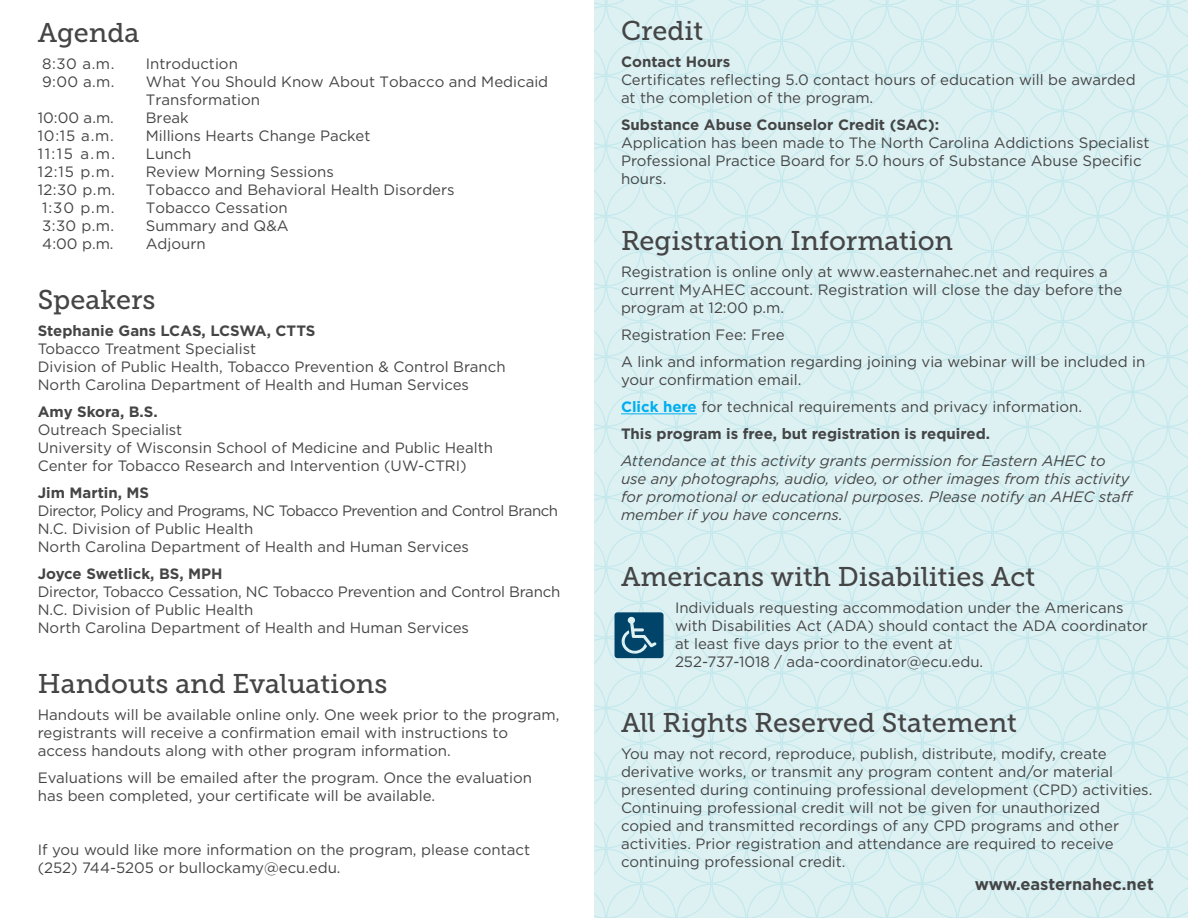
<style>
.page{position:relative;width:1188px;height:918px;background:#fff}
.page>*{position:absolute;margin:0;border:0;box-sizing:border-box;transform-origin:0 0}
.t1{font:27px "Museo Slab 500";color:#454546}
.t2{font:700 16.5px "Gotham";letter-spacing:-.01em;color:#454546}
.t3{font:15px/18px "Gotham";color:#454546}
.t4{font:italic 15px/18px "Gotham";color:#454546}
.t5{font:15px/18px "Gotham";color:#444}
.t6{font:700 15px "Gotham";color:#454546}
.s1{font-weight:700;color:#00aeef}
.s2{font-weight:700;color:#454546}
</style>
<div class="page">
<svg style="left:594px;top:0;width:594px;height:918px;background:#daeff2"></svg>
<hr style="left:621px;top:413px;width:76px;height:1px;background:#00aeef">
<svg style="left:615px;top:612px;width:49px;height:46px;background:#236080"></svg>
<h1 class="t1" style="left:38px;top:17px;width:103px">Agenda</h1>
<p class="t3" style="left:42px;top:54px;width:74px">8:30 a.m.</p>
<p class="t3" style="left:146px;top:54px;width:94px">Introduction</p>
<p class="t3" style="left:42px;top:72px;width:74px">9:00 a.m.</p>
<p class="t3" style="left:146px;top:72px;width:404px">What You Should Know About Tobacco and Medicaid<br>Transformation</p>
<p class="t3" style="left:38px;top:108px;width:78px">10:00 a.m.</p>
<p class="t3" style="left:146px;top:108px;width:45px">Break</p>
<p class="t3" style="left:38px;top:126px;width:77px">10:15 a.m.</p>
<p class="t3" style="left:146px;top:126px;width:226px">Millions Hearts Change Packet</p>
<p class="t3" style="left:38px;top:144px;width:79px">11:15 a.m.</p>
<p class="t3" style="left:146px;top:144px;width:47px">Lunch</p>
<p class="t3" style="left:38px;top:162px;width:78px">12:15 p.m.</p>
<p class="t3" style="left:146px;top:162px;width:190px">Review Morning Sessions</p>
<p class="t3" style="left:38px;top:180px;width:79px">12:30 p.m.</p>
<p class="t3" style="left:146px;top:180px;width:310px">Tobacco and Behavioral Health Disorders</p>
<p class="t3" style="left:42px;top:198px;width:74px">1:30 p.m.</p>
<p class="t3" style="left:146px;top:198px;width:143px">Tobacco Cessation</p>
<p class="t3" style="left:42px;top:216px;width:73px">3:30 p.m.</p>
<p class="t3" style="left:146px;top:216px;width:144px">Summary and Q&amp;A</p>
<p class="t3" style="left:42px;top:234px;width:73px">4:00 p.m.</p>
<p class="t3" style="left:146px;top:234px;width:61px">Adjourn</p>
<h1 class="t1" style="left:38px;top:284px;width:119px">Speakers</h1>
<p class="t6" style="left:38px;top:321px;width:279px">Stephanie Gans LCAS, LCSWA, CTTS</p>
<p class="t3" style="left:38px;top:339px;width:469px">Tobacco Treatment Specialist<br>Division of Public Health, Tobacco Prevention &amp; Control Branch<br>North Carolina Department of Health and Human Services</p>
<p class="t6" style="left:38px;top:402px;width:122px">Amy Skora, B.S.</p>
<p class="t3" style="left:38px;top:420px;width:457px">Outreach Specialist<br>University of Wisconsin School of Medicine and Public Health<br>Center for Tobacco Research and Intervention (UW-CTRI)</p>
<p class="t6" style="left:38px;top:483px;width:113px">Jim Martin, MS</p>
<p class="t3" style="left:38px;top:501px;width:522px">Director, Policy and Programs, NC Tobacco Prevention and Control Branch<br>N.C. Division of Public Health<br>North Carolina Department of Health and Human Services</p>
<p class="t6" style="left:38px;top:564px;width:186px">Joyce Swetlick, BS, MP H</p>
<p class="t3" style="left:38px;top:582px;width:524px">Director, Tobacco Cessation, NC Tobacco Prevention and Control Branch<br>N.C. Division of Public Health<br>North Carolina Department of Health and Human Services</p>
<h1 class="t1" style="left:38px;top:668px;width:351px">Handouts and Evaluations</h1>
<p class="t3" style="left:38px;top:705px;width:523px">Handouts will be available online only. One week prior to the program, registrants will receive a confirmation email with instructions to access handouts along with other program information.</p>
<p class="t3" style="left:38px;top:768px;width:496px">Evaluations will be emailed after the program. Once the evaluation has been completed, your certificate will be available.</p>
<p class="t3" style="left:38px;top:840px;width:494px">If you would like more information on the program, please contact (252) 744-5205 or bullockamy@ecu.edu.</p>
<h1 class="t1" style="left:621px;top:16px;width:84px">Credit</h1>
<p class="t6" style="left:621px;top:52px;width:111px">Contact Hours</p>
<p class="t3" style="left:621px;top:71px;width:516px">Certificates reflecting 5.0 contact hours of education will be awarded at the completion of the program.</p>
<p class="t6" style="left:621px;top:115px;width:320px">Substance Abuse Counselor Credit (SAC):</p>
<p class="t3" style="left:621px;top:134px;width:530px">Application has been made to The North Carolina Addictions Specialist<br>Professional Practice Board for 5.0 hours of Substance Abuse Specific hours.</p>
<h1 class="t1" style="left:621px;top:226px;width:334px">Registration Information</h1>
<p class="t3" style="left:621px;top:263px;width:503px">Registration is online only at www.easternahec.net and requires a current MyAHEC account. Registration will close the day before the program at 12:00 p.m.</p>
<p class="t3" style="left:621px;top:326px;width:165px">Registration Fee: Free</p>
<p class="t5" style="left:621px;top:353px;width:526px">A link and information regarding joining via webinar will be included in your confirmation email.</p>
<p class="t5" style="left:621px;top:393px;width:463px;line-height:27px"><span class="s1">Click here</span> for technical requirements and privacy information.<br><span class="s2">This program is free, but registration is required.</span></p>
<p class="t4" style="left:621px;top:452px;width:514px">Attendance at this activity grants permission for Eastern AHEC to use any photographs, audio, video, or other images from this activity for promotional or educational purposes. Please notify an AHEC staff member if you have concerns.</p>
<h1 class="t1" style="left:621px;top:562px;width:416px">Americans with Disabilities Act</h1>
<p class="t3" style="left:675px;top:599px;width:475px">Individuals requesting accommodation under the Americans with Disabilities Act (ADA) should contact the ADA coordinator at least five days prior to the event at<br>252-737-1018 / ada-coordinator@ecu.edu.</p>
<h1 class="t1" style="left:621px;top:707px;width:397px">All Rights Reserved Statement</h1>
<p class="t3" style="left:621px;top:744px;width:533px">You may not record, reproduce, publish, distribute, modify, create derivative works, or transmit any program content and/or material presented during continuing professional development (CPD) activities.<br>Continuing professional credit will not be given for unauthorized copied and transmitted recordings of any CPD programs and other activities. Prior registration and attendance are required to receive continuing professional credit.</p>
<p class="t2" style="left:975px;top:873px;width:180px">www.easternahec.net</p>
</div>
